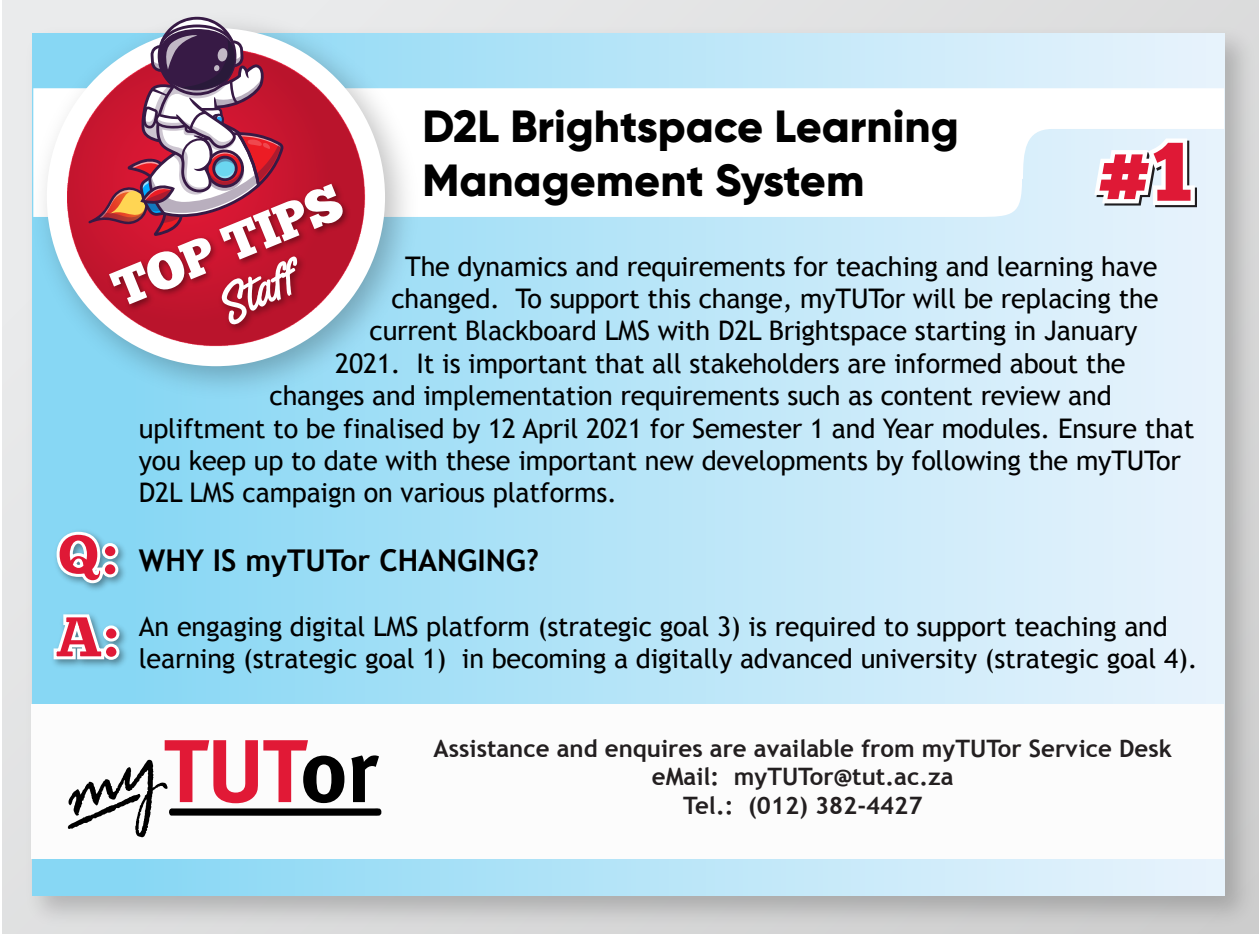
<style>
.page{position:relative;width:1259px;height:934px;background:#fff}
.page>*{position:absolute;margin:0;border:0;box-sizing:border-box;transform-origin:0 0}
.t1{font:51px "Chunk Five";color:#fff}
.t2{font:800 45px/54px "Gilroy";color:#000}
.t3{font:45px "Painted Paradise";color:#fff}
.t4{font:700 30px "Trebuchet MS";color:#000}
.t5{font:27px/32.4px "Trebuchet MS";letter-spacing:-.01em;color:#000}
.t6{font:700 24px/28.8px "Trebuchet MS";color:#231f20;text-align:center}
</style>
<div class="page">
<div style="left:2px;top:0;width:1257px;height:934px;background:#e5e6e7"></div>
<img style="left:34px;top:27px;width:1225px;height:907px">
<div style="left:32px;top:33px;width:1192px;height:863px;background:linear-gradient(to right,#81d5f3,#e9f3fc)"></div>
<div style="left:31px;top:704px;width:1193px;height:155px;background:#fcfcfc"></div>
<svg style="left:430px;top:88px;width:794px;height:129px;background:#fbfdfe"></svg>
<img style="left:32px;top:16px;width:398px;height:395px">
<div style="left:47px;top:28px;width:338px;height:338px;background:#fff;border-radius:50%"></div>
<img style="left:67px;top:48px;width:298px;height:299px">
<div style="left:68px;top:49px;width:296px;height:297px;background:#be142d;border-radius:50%"></div>
<img style="left:50px;top:525px;width:81px;height:70px">
<svg style="left:55px;top:530px;width:65px;height:55px;background:#bd9baf"></svg>
<img style="left:47px;top:608px;width:85px;height:64px">
<svg style="left:52px;top:613px;width:69px;height:48px;background:#c1a0b3"></svg>
<svg style="left:88px;top:17px;width:196px;height:212px"></svg>
<svg style="left:68px;top:740px;width:313px;height:97px"></svg>
<img style="left:99px;top:170px;width:264px;height:161px">
<svg style="left:1094px;top:138px;width:103px;height:69px;background:#dc93a1"></svg>
<img style="left:206px;top:241px;width:123px;height:110px">
<h2 class="t2" style="left:422px;top:99px;width:538px">D2L Brightspace Learning<br>Management System</h2>
<h1 class="t1" style="left:104px;top:263px;width:244px;rotate:-22deg">TOP TIPS</h1>
<h2 class="t3" style="left:215px;top:286px;width:78px;rotate:-24deg">Staff</h2>
<p class="t5" style="left:405px;top:250px;width:754px">The dynamics and requirements for teaching and learning have</p>
<p class="t5" style="left:391px;top:283px;width:768px">changed. To support this change, myTUTor will be replacing the</p>
<p class="t5" style="left:369px;top:315px;width:769px">current Blackboard LMS with D2L Brightspace starting in January</p>
<p class="t5" style="left:335px;top:347px;width:792px">2021. It is important that all stakeholders are informed about the</p>
<p class="t5" style="left:269px;top:380px;width:843px">changes and implementation requirements such as content review and</p>
<p class="t5" style="left:139px;top:412px;width:1057px">upliftment to be finalised by 12 April 2021 for Semester 1 and Year modules. Ensure that</p>
<p class="t5" style="left:139px;top:445px;width:1043px">you keep up to date with these important new developments by following the myTUTor</p>
<p class="t5" style="left:139px;top:477px;width:480px">D2L LMS campaign on various platforms.</p>
<p class="t4" style="left:139px;top:541px;width:402px">WHY IS myTUTor CHANGING?</p>
<p class="t5" style="left:139px;top:610px;width:1060px">An engaging digital LMS platform (strategic goal 3) is required to support teaching and learning (strategic goal 1) in becoming a digitally advanced university (strategic goal 4).</p>
<p class="t6" style="left:433px;top:734px;width:740px">Assistance and enquires are available from myTUTor Service Desk eMail: myTUTor@tut.ac.za<br>Tel.: (012) 382-4427</p>
</div>
